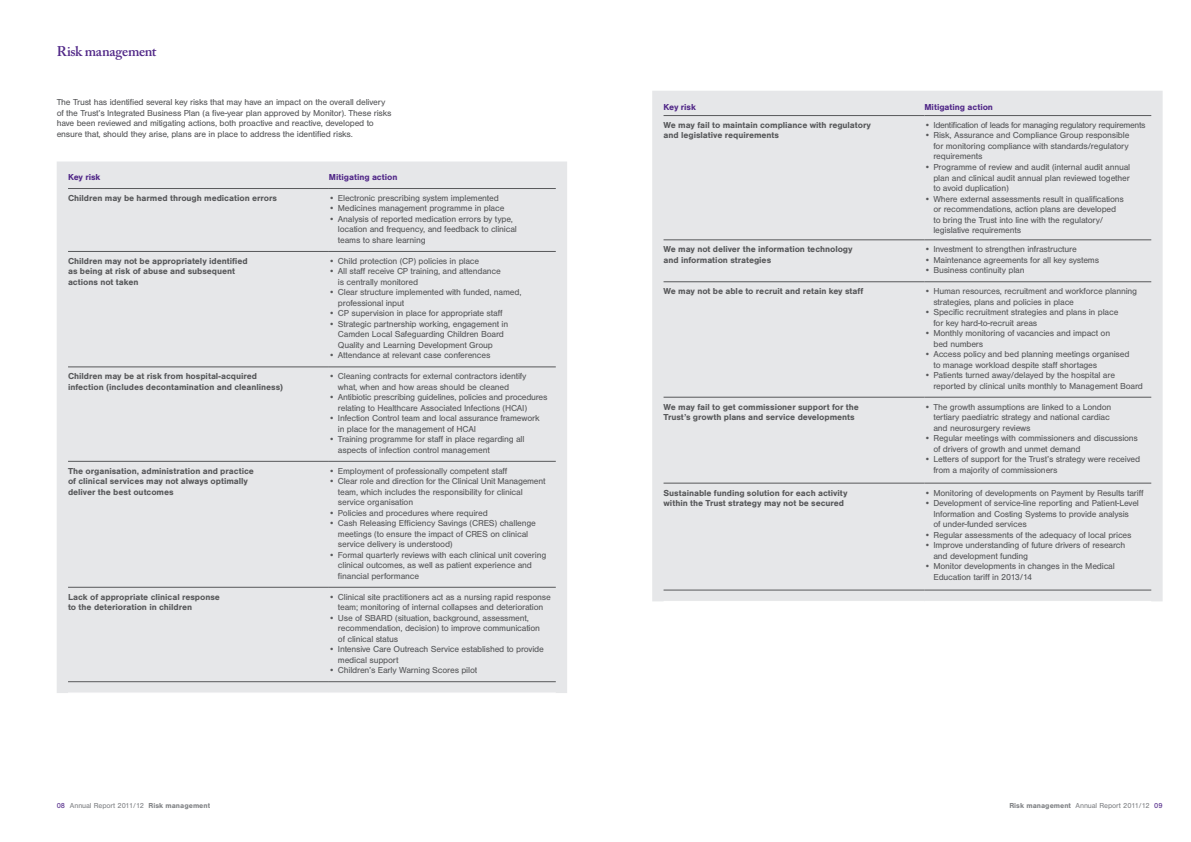
<style>
.page{position:relative;width:1191px;height:842px;background:#fff}
.page>*{position:absolute;margin:0;border:0;box-sizing:border-box;transform-origin:0 0}
.t1{font:600 14px "Adobe Caslon Pro";letter-spacing:-.02em;color:#512888}
.t2{font:9px/10.5px "Nimbus San TOT";letter-spacing:-.02em;color:#57585a}
.t3{font:700 9px/10.5px "Nimbus San TOT";letter-spacing:-.005em;color:#57585a}
.t4{font:9px "Nimbus San TOT";letter-spacing:-.04em;color:#57585a}
.t5{font:700 9px "Nimbus San TOT";letter-spacing:-.005em;color:#512888}
.t6{font:7.5px "Nimbus San TOT";letter-spacing:-.02em;color:#808285}
.s1{color:#512888}
.s2{font-weight:700}
</style>
<div class="page">
<div style="left:57px;top:162px;width:510px;height:531px;background:#e6e7e9"></div>
<hr style="left:68px;top:188px;width:261px;height:1px;background:#57585a">
<hr style="left:329px;top:188px;width:227px;height:1px;background:#57585a">
<hr style="left:68px;top:251px;width:261px;height:1px;background:#57585a">
<hr style="left:329px;top:251px;width:227px;height:1px;background:#57585a">
<hr style="left:68px;top:367px;width:261px;height:1px;background:#57585a">
<hr style="left:329px;top:367px;width:227px;height:1px;background:#57585a">
<hr style="left:68px;top:461px;width:261px;height:1px;background:#57585a">
<hr style="left:329px;top:461px;width:227px;height:1px;background:#57585a">
<hr style="left:68px;top:587px;width:261px;height:1px;background:#57585a">
<hr style="left:329px;top:587px;width:227px;height:1px;background:#57585a">
<hr style="left:68px;top:681px;width:261px;height:1px;background:#57585a">
<hr style="left:329px;top:681px;width:227px;height:1px;background:#57585a">
<div style="left:652px;top:91px;width:510px;height:510px;background:#e6e7e9"></div>
<hr style="left:663px;top:115px;width:261px;height:1px;background:#57585a">
<hr style="left:924px;top:115px;width:227px;height:1px;background:#57585a">
<hr style="left:663px;top:240px;width:261px;height:1px;background:#57585a">
<hr style="left:924px;top:240px;width:227px;height:1px;background:#57585a">
<hr style="left:663px;top:282px;width:261px;height:1px;background:#57585a">
<hr style="left:924px;top:282px;width:227px;height:1px;background:#57585a">
<hr style="left:663px;top:397px;width:261px;height:1px;background:#57585a">
<hr style="left:924px;top:397px;width:227px;height:1px;background:#57585a">
<hr style="left:663px;top:483px;width:261px;height:1px;background:#57585a">
<hr style="left:924px;top:483px;width:227px;height:1px;background:#57585a">
<hr style="left:663px;top:590px;width:261px;height:1px;background:#57585a">
<hr style="left:924px;top:590px;width:227px;height:1px;background:#57585a">
<h1 class="t1" style="left:57px;top:43px;width:101px">Risk management</h1>
<p class="t2" style="left:57px;top:97px;width:336px">The Trust has identified several key risks that may have an impact on the overall delivery of the Trust’s Integrated Business Plan (a five-year plan approved by Monitor). These risks have been reviewed and mitigating actions, both proactive and reactive, developed to ensure that, should they arise, plans are in place to address the identified risks.</p>
<p class="t5" style="left:68px;top:172px;width:34px">Key risk</p>
<p class="t5" style="left:329px;top:172px;width:70px">Mitigating action</p>
<p class="t3" style="left:68px;top:193px;width:210px">Children may be harmed through medication errors</p>
<p class="t2" style="left:329px;top:193px;width:171px">• Electronic prescribing system implemented</p>
<p class="t2" style="left:329px;top:203px;width:177px">• Medicines management programme in place</p>
<p class="t2" style="left:338px;top:214px;width:180px;text-indent:-9px">• Analysis of reported medication errors by type, location and frequency, and feedback to clinical teams to share learning</p>
<p class="t3" style="left:68px;top:256px;width:181px">Children may not be appropriately identified as being at risk of abuse and subsequent actions not taken</p>
<p class="t2" style="left:329px;top:256px;width:152px">• Child protection (CP) policies in place</p>
<p class="t2" style="left:338px;top:266px;width:164px;text-indent:-9px">• All staff receive CP training, and attendance is centrally monitored</p>
<p class="t2" style="left:338px;top:287px;width:185px;text-indent:-9px">• Clear structure implemented with funded, named, professional input</p>
<p class="t2" style="left:329px;top:308px;width:175px">• CP supervision in place for appropriate staff</p>
<p class="t2" style="left:338px;top:319px;width:172px;text-indent:-9px">• Strategic partnership working, engagement in<br>Camden Local Safeguarding Children Board<br>Quality and Learning Development Group</p>
<p class="t2" style="left:329px;top:350px;width:163px">• Attendance at relevant case conferences</p>
<p class="t3" style="left:68px;top:371px;width:217px">Children may be at risk from hospital-acquired infection (includes decontamination and cleanliness)</p>
<p class="t2" style="left:338px;top:371px;width:190px;text-indent:-9px">• Cleaning contracts for external contractors identify what, when and how areas should be cleaned</p>
<p class="t2" style="left:338px;top:392px;width:211px;text-indent:-9px">• Antibiotic prescribing guidelines, policies and procedures relating to Healthcare Associated Infections (HCAI)</p>
<p class="t2" style="left:338px;top:413px;width:203px;text-indent:-9px">• Infection Control team and local assurance framework in place for the management of HCAI</p>
<p class="t2" style="left:338px;top:434px;width:188px;text-indent:-9px">• Training programme for staff in place regarding all aspects of infection control management</p>
<p class="t3" style="left:68px;top:466px;width:187px">The organisation, administration and practice of clinical services may not always optimally deliver the best outcomes</p>
<p class="t2" style="left:329px;top:466px;width:180px">• Employment of professionally competent staff</p>
<p class="t2" style="left:338px;top:476px;width:209px;text-indent:-9px">• Clear role and direction for the Clinical Unit Management team, which includes the responsibility for clinical service organisation</p>
<p class="t2" style="left:329px;top:508px;width:160px">• Policies and procedures where required</p>
<p class="t2" style="left:338px;top:518px;width:199px;text-indent:-9px">• Cash Releasing Efficiency Savings (CRES) challenge meetings (to ensure the impact of CRES on clinical service delivery is understood)</p>
<p class="t2" style="left:338px;top:550px;width:210px;text-indent:-9px">• Formal quarterly reviews with each clinical unit covering clinical outcomes, as well as patient experience and financial performance</p>
<p class="t3" style="left:68px;top:592px;width:153px">Lack of appropriate clinical response to the deterioration in children</p>
<p class="t2" style="left:329px;top:592px;width:223px;text-align:center">• Clinical site practitioners act as a nursing rapid response team; monitoring of internal collapses and deterioration</p>
<p class="t2" style="left:338px;top:613px;width:204px;text-indent:-9px">• Use of SBARD (situation, background, assessment, recommendation, decision) to improve communication of clinical status</p>
<p class="t2" style="left:338px;top:644px;width:207px;text-indent:-9px">• Intensive Care Outreach Service established to provide medical support</p>
<p class="t2" style="left:329px;top:665px;width:150px">• Children’s Early Warning Scores pilot</p>
<p class="t5" style="left:663px;top:102px;width:34px">Key risk</p>
<p class="t5" style="left:924px;top:102px;width:70px">Mitigating action</p>
<p class="t3" style="left:663px;top:120px;width:209px">We may fail to maintain compliance with regulatory and legislative requirements</p>
<p class="t4" style="left:924px;top:120px;width:222px">• Identification of leads for managing regulatory requirements</p>
<p class="t2" style="left:933px;top:130px;width:197px;text-align:justify;text-indent:-9px">• Risk, Assurance and Compliance Group responsible for monitoring compliance with standards/regulatory requirements</p>
<p class="t2" style="left:933px;top:162px;width:198px;text-align:justify;text-indent:-9px">• Programme of review and audit (internal audit annual plan and clinical audit annual plan reviewed together to avoid duplication)</p>
<p class="t2" style="left:933px;top:193px;width:192px;text-indent:-9px">• Where external assessments result in qualifications or recommendations, action plans are developed to bring the Trust into line with the regulatory/ legislative requirements</p>
<p class="t3" style="left:663px;top:244px;width:191px">We may not deliver the information technology and information strategies</p>
<p class="t2" style="left:924px;top:244px;width:154px">• Investment to strengthen infrastructure</p>
<p class="t2" style="left:924px;top:255px;width:176px">• Maintenance agreements for all key systems</p>
<p class="t2" style="left:924px;top:265px;width:102px">• Business continuity plan</p>
<p class="t3" style="left:663px;top:286px;width:201px">We may not be able to recruit and retain key staff</p>
<p class="t2" style="left:933px;top:286px;width:205px;text-indent:-9px">• Human resources, recruitment and workforce planning strategies, plans and policies in place</p>
<p class="t2" style="left:933px;top:307px;width:186px;text-indent:-9px">• Specific recruitment strategies and plans in place for key hard-to-recruit areas</p>
<p class="t2" style="left:933px;top:328px;width:178px;text-indent:-9px">• Monthly monitoring of vacancies and impact on bed numbers</p>
<p class="t2" style="left:933px;top:349px;width:197px;text-indent:-9px">• Access policy and bed planning meetings organised to manage workload despite staff shortages</p>
<p class="t2" style="left:933px;top:370px;width:211px;text-indent:-9px">• Patients turned away/delayed by the hospital are reported by clinical units monthly to Management Board</p>
<p class="t3" style="left:663px;top:401px;width:197px">We may fail to get commissioner support for the<br>Trust’s growth plans and service developments</p>
<p class="t2" style="left:933px;top:402px;width:179px;text-indent:-9px">• The growth assumptions are linked to a London tertiary paediatric strategy and national cardiac and neurosurgery reviews</p>
<p class="t2" style="left:933px;top:433px;width:206px;text-indent:-9px">• Regular meetings with commissioners and discussions of drivers of growth and unmet demand</p>
<p class="t2" style="left:933px;top:454px;width:208px;text-indent:-9px">• Letters of support for the Trust’s strategy were received from a majority of commissioners</p>
<p class="t3" style="left:663px;top:487px;width:185px">Sustainable funding solution for each activity within the Trust strategy may not be secured</p>
<p class="t2" style="left:924px;top:487px;width:220px">• Monitoring of developments on Payment by Results tariff</p>
<p class="t2" style="left:933px;top:498px;width:207px;text-indent:-9px">• Development of service-line reporting and Patient-Level<br>Information and Costing Systems to provide analysis<br>of under-funded services</p>
<p class="t2" style="left:924px;top:530px;width:209px">• Regular assessments of the adequacy of local prices</p>
<p class="t2" style="left:933px;top:540px;width:193px;text-indent:-9px">• Improve understanding of future drivers of research and development funding</p>
<p class="t2" style="left:933px;top:561px;width:183px;text-indent:-9px">• Monitor developments in changes in the Medical<br>Education tariff in 2013/14</p>
<p class="t6" style="left:57px;top:801px;width:155px"><span class="s1">08</span> Annual Report 2011/12 <span class="s2">Risk management</span></p>
<p class="t6" style="left:1009px;top:801px;width:155px"><span class="s2">Risk management</span> Annual Report 2011/12 <span class="s1">09</span></p>
</div>
